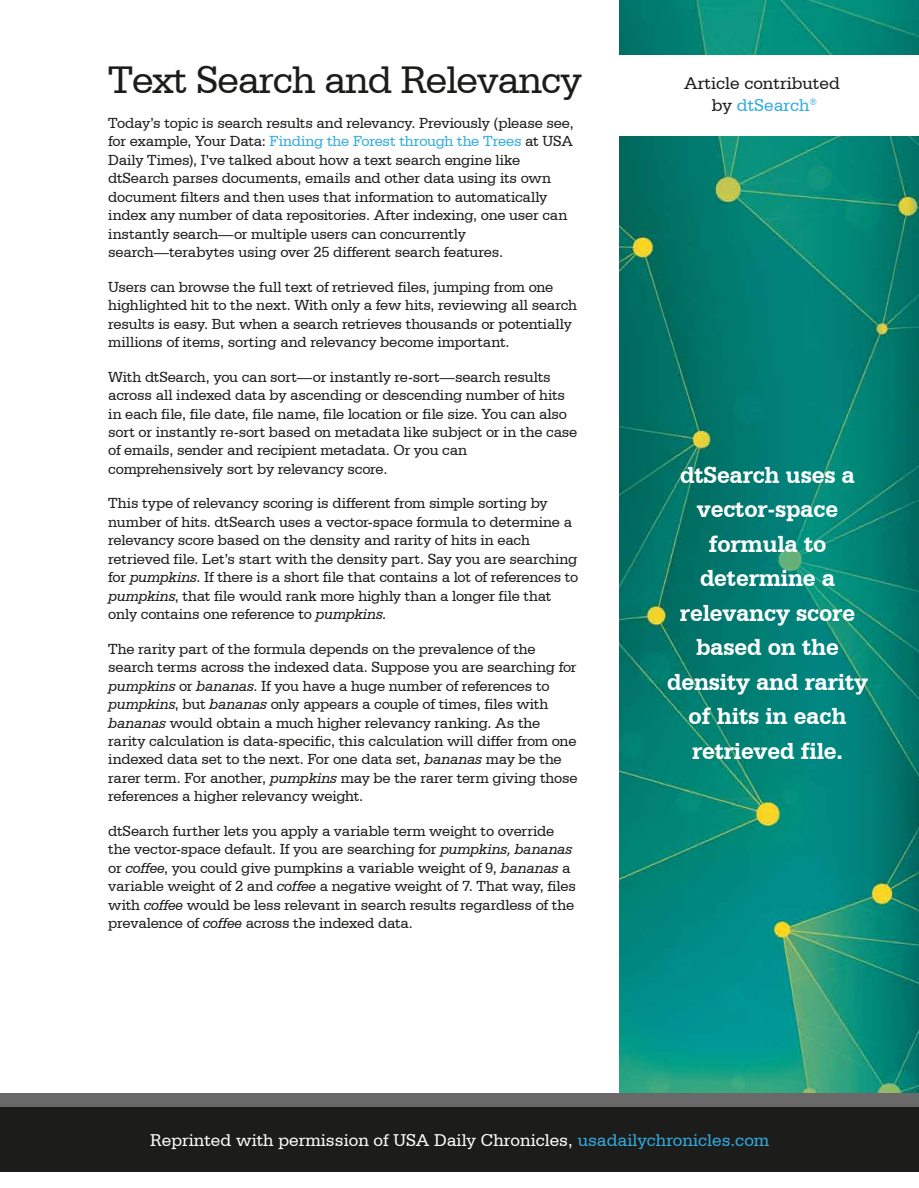
<style>
.page{position:relative;width:919px;height:1188px;background:#fff}
.page>*{position:absolute;margin:0;border:0;box-sizing:border-box;transform-origin:0 0}
.t1{font:40.5px "Serifa BT";letter-spacing:-.025em;color:#1c1c1a}
.t2{font:700 24.45px/34.5px "Serifa BT";letter-spacing:-.005em;color:#fff;text-align:center}
.t3{font:18px "Serifa BT";color:#fff}
.t4{font:18px/21.6px "Serifa BT";color:#1c1c1a;text-align:center}
.t5{font:15.3px/18.5px "Serifa BT";letter-spacing:-.015em;color:#1c1c1a}
.s1{color:#32abdf}
.s2{font-style:italic}
</style>
<div class="page">
<img style="left:619px;top:0;width:299px;height:1093px">
<div style="left:0;top:1107px;width:918px;height:65px;background:#1c1c1a"></div>
<div style="left:0;top:1093px;width:918px;height:14px;background:#69696a"></div>
<div style="left:606px;top:55px;width:312px;height:81px;background:#fff"></div>
<h1 class="t1" style="left:108px;top:56px;width:475px">Text Search and Relevancy</h1>
<p class="t5" style="left:108px;top:114px;width:467px">Today’s topic is search results and relevancy. Previously (please see, for example, Your Data: <span class="s1">Finding the Forest through the Trees</span> at USA Daily Times), I’ve talked about how a text search engine like dtSearch parses documents, emails and other data using its own document filters and then uses that information to automatically index any number of data repositories. After indexing, one user can instantly search—or multiple users can concurrently search—terabytes using over 25 different search features.</p>
<p class="t5" style="left:108px;top:277px;width:470px">Users can browse the full text of retrieved files, jumping from one highlighted hit to the next. With only a few hits, reviewing all search results is easy. But when a search retrieves thousands or potentially millions of items, sorting and relevancy become important.</p>
<p class="t5" style="left:108px;top:367px;width:470px">With dtSearch, you can sort—or instantly re-sort—search results across all indexed data by ascending or descending number of hits in each file, file date, file name, file location or file size. You can also sort or instantly re-sort based on metadata like subject or in the case of emails, sender and recipient metadata. Or you can comprehensively sort by relevancy score.</p>
<p class="t5" style="left:108px;top:494px;width:471px">This type of relevancy scoring is different from simple sorting by number of hits. dtSearch uses a vector-space formula to determine a relevancy score based on the density and rarity of hits in each retrieved file. Let’s start with the density part. Say you are searching for <span class="s2">pumpkins</span>. If there is a short file that contains a lot of references to <span class="s2">pumpkins</span>, that file would rank more highly than a longer file that only contains one reference to <span class="s2">pumpkins</span>.</p>
<p class="t5" style="left:108px;top:639px;width:470px">The rarity part of the formula depends on the prevalence of the search terms across the indexed data. Suppose you are searching for <span class="s2">pumpkins</span> or <span class="s2">bananas</span>. If you have a huge number of references to <span class="s2">pumpkins</span>, but <span class="s2">bananas</span> only appears a couple of times, files with <span class="s2">bananas</span> would obtain a much higher relevancy ranking. As the rarity calculation is data-specific, this calculation will differ from one indexed data set to the next. For one data set, <span class="s2">bananas</span> may be the rarer term. For another, <span class="s2">pumpkins</span> may be the rarer term giving those references a higher relevancy weight.</p>
<p class="t5" style="left:108px;top:821px;width:469px">dtSearch further lets you apply a variable term weight to override the vector-space default. If you are searching for <span class="s2">pumpkins, bananas </span>or <span class="s2">coffee</span>, you could give pumpkins a variable weight of 9, <span class="s2">bananas</span> a variable weight of 2 and <span class="s2">coffee</span> a negative weight of 7. That way, files with <span class="s2">coffee</span> would be less relevant in search results regardless of the prevalence of <span class="s2">coffee</span> across the indexed data.</p>
<p class="t4" style="left:684px;top:72px;width:157px">Article contributed by <span class="s1">dtSearch</span><sup>®</sup></p>
<h2 class="t2" style="left:666px;top:457px;width:202px">dtSearch uses a vector-space formula to determine a relevancy score based on the density and rarity of hits in each retrieved file.</h2>
<p class="t3" style="left:150px;top:1130px;width:620px">Reprinted with permission of USA Daily Chronicles, <span class="s1">usadailychronicles.com</span></p>
</div>
